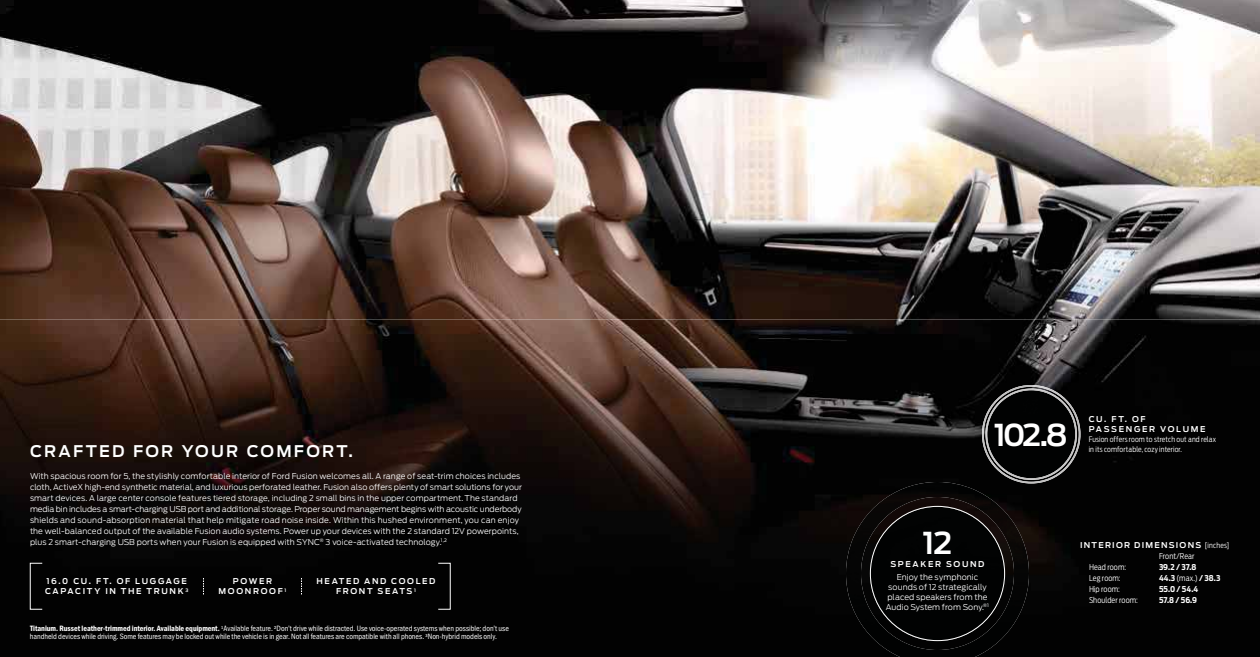
<style>
.page{position:relative;width:1260px;height:657px;background:#fff}
.page>*{position:absolute;margin:0;border:0;box-sizing:border-box;transform-origin:0 0}
.t1{font:600 30px "Ford Antenna";color:#fff}
.t2{font:600 16px "Ford Antenna";letter-spacing:.14em;color:#fff}
.t3{font:300 8px/11px "Ford Antenna";letter-spacing:.005em;color:#fff}
.t4{font:condensed 8px/7.8px "ITC Franklin Gothic Std";letter-spacing:-.005em;color:#fff}
.t5{font:600 8px/10px "Ford Antenna";letter-spacing:.205em;color:#fff}
.t6{font:300 8px "Ford Antenna Cond";letter-spacing:.01em;color:#fff}
.t7{font:700 8px "Ford Antenna Cond";color:#fff}
.t8{font:600 8px "Ford Antenna";letter-spacing:.155em;color:#fff}
.t9{font:300 7.5px/10px "Ford Antenna Cond";letter-spacing:.015em;color:#fff}
.s1{font-family:"ITC Franklin Gothic Std Dm Cd";font-stretch:normal}
.s2{font-family:"Ford Antenna Cond";font-weight:300;font-size:7.5px}
.s3{font-weight:300}
</style>
<div class="page">
<img style="left:0;top:0;width:1260px;height:320px">
<img style="left:0;top:320px;width:1260px;height:337px">
<img style="left:982px;top:385px;width:98px;height:98px">
<img style="left:986px;top:388px;width:91px;height:92px">
<img style="left:987px;top:389px;width:89px;height:91px">
<svg style="left:203px;top:578px;width:1px;height:16px"></svg>
<svg style="left:301px;top:578px;width:1px;height:16px"></svg>
<img style="left:846px;top:482px;width:183px;height:175px">
<h2 class="t2" style="left:30px;top:442px;width:324px">CRAFTED FOR YOUR COMFORT.</h2>
<p class="t3" style="left:30px;top:471px;width:494px">With spacious room for 5, the stylishly comfortable interior of Ford Fusion welcomes all. A range of seat-trim choices includes cloth, ActiveX high-end synthetic material, and luxurious perforated leather. Fusion also offers plenty of smart solutions for your smart devices. A large center console features tiered storage, including 2 small bins in the upper compartment. The standard media bin includes a smart-charging USB port and additional storage. Proper sound management begins with acoustic underbody shields and sound-absorption material that help mitigate road noise inside. Within this hushed environment, you can enjoy the well-balanced output of the available Fusion audio systems. Power up your devices with the 2 standard 12V powerpoints, plus 2 smart-charging USB ports when your Fusion is equipped with SYNC<sup>®</sup> 3 voice-activated technology.<sup>1,2</sup></p>
<p class="t5" style="left:45px;top:577px;width:145px">16.0 CU. FT. OF LUGGAGE<br>CAPACITY IN THE TRUNK <sup>3</sup></p>
<p class="t5" style="left:219px;top:577px;width:69px;text-align:center">POWER<br>MOONROOF <sup>1</sup></p>
<p class="t5" style="left:316px;top:577px;width:120px;text-align:center">HEATED AND COOLED<br>FRONT SEATS<sup>1</sup></p>
<p class="t4" style="left:30px;top:625px;width:480px"><span class="s1">Titanium. Russet leather-trimmed interior. Available equipment.</span> <sup>1</sup>Available feature. <sup>2</sup>Don’t drive while distracted. Use voice-operated systems when possible; don’t use handheld devices while driving. Some features may be locked out while the vehicle is in gear. Not all features are compatible with all phones. <sup>3</sup>Non-hybrid models only.</p>
<h1 class="t1" style="left:994px;top:418px;width:75px">102.8</h1>
<p class="t5" style="left:1089px;top:415px;width:118px">CU. FT. OF<br>PASSENGER VOLUME</p>
<p class="t9" style="left:1089px;top:436px;width:129px">Fusion offers room to stretch out and relax in its comfortable, cozy interior.</p>
<h1 class="t1" style="left:923px;top:526px;width:31px">12</h1>
<p class="t5" style="left:890px;top:559px;width:96px">SPEAKER SOUND</p>
<p class="t3" style="left:886px;top:573px;width:105px;line-height:10px;text-align:center">Enjoy the symphonic sounds of 12 strategically placed speakers from the<br>Audio System from Sony.<sup>®1</sup></p>
<p class="t8" style="left:1080px;top:540px;width:151px">INTERIOR DIMENSIONS <span class="s2">[inches]</span></p>
<p class="t6" style="left:1159px;top:553px;width:37px">Front/Rear</p>
<p class="t6" style="left:1089px;top:564px;width:39px">Head room:</p>
<p class="t7" style="left:1159px;top:562px;width:39px">39.2 / 37.8</p>
<p class="t6" style="left:1089px;top:575px;width:33px">Leg room:</p>
<p class="t7" style="left:1159px;top:573px;width:63px">44.3 <span class="s3">(max.)</span> / 38.3</p>
<p class="t6" style="left:1089px;top:586px;width:32px">Hip room:</p>
<p class="t7" style="left:1159px;top:584px;width:41px">55.0 / 54.4</p>
<p class="t6" style="left:1089px;top:597px;width:50px">Shoulder room:</p>
<p class="t7" style="left:1159px;top:595px;width:40px">57.8 / 56.9</p>
</div>
